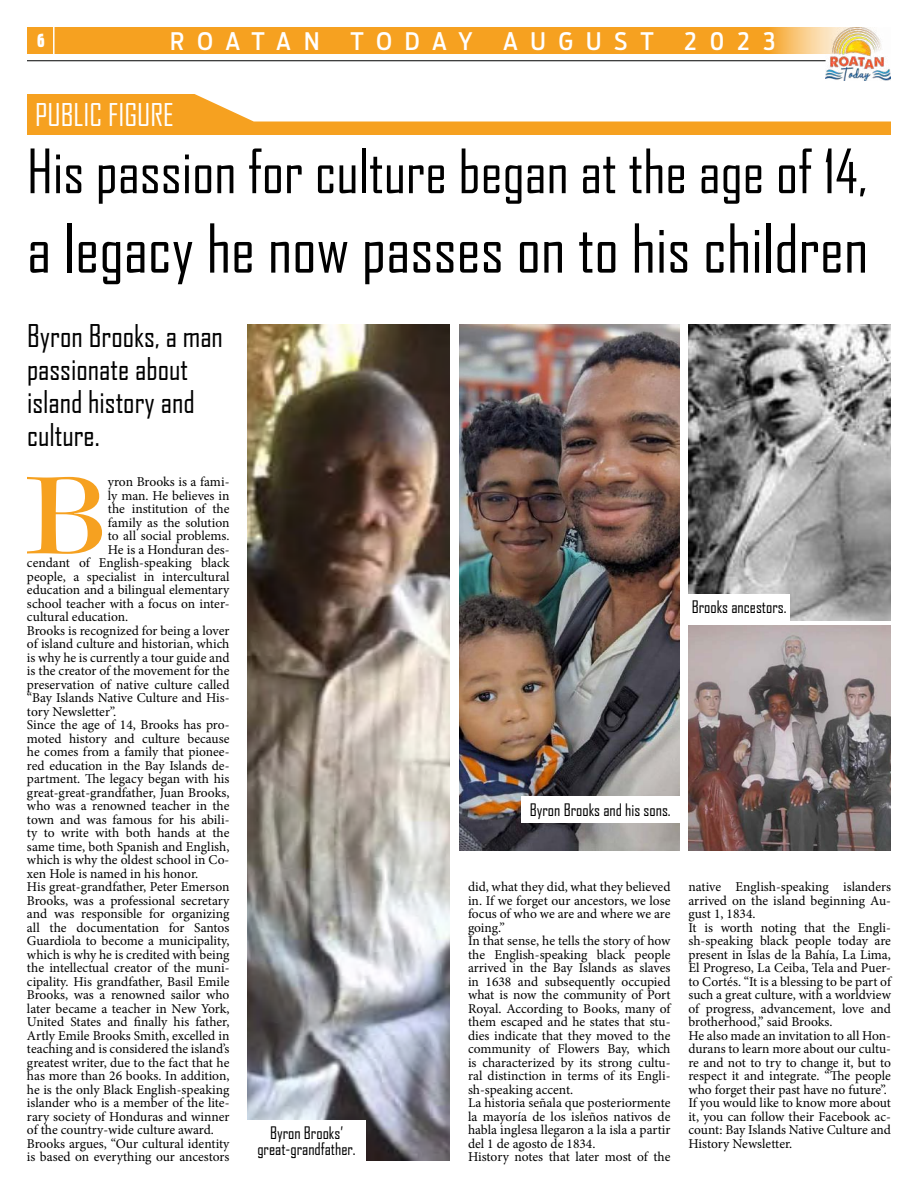
<style>
.page{position:relative;width:918px;height:1188px;background:#fff}
.page>*{position:absolute;margin:0;border:0;box-sizing:border-box;transform-origin:0 0}
.t1{font:113.7px "Modern 20 BT Roman B";color:#f6a120}
.t2{font:64.5px "Agency FB";color:#000}
.t3{font:58.5px "Agency FB";color:#000}
.t4{font:30px/33px "Agency FB";color:#000}
.t5{font:30px "Agency FB";color:#fff}
.t6{font:500 condensed 24px "Ford Antenna";letter-spacing:.54em;color:#fff}
.t7{font:18px "Ford Antenna Black Cmp";color:#fff}
.t8{font:16.5px/16.5px "Agency FB";color:#000;text-align:center}
.t9{font:13.5px/13.5px "Minion Pro";letter-spacing:-.005em;color:#000}
</style>
<div class="page">
<div style="left:27px;top:27px;width:864px;height:27px;background:#f6a120"></div>
<hr style="left:53px;top:27px;width:2px;height:27px;background:#fff">
<hr style="left:27px;top:60px;width:799px;height:1px;background:#010202">
<img style="left:826px;top:27px;width:65px;height:54px">
<img style="left:248px;top:324px;width:202px;height:837px">
<img style="left:459px;top:324px;width:221px;height:526px">
<img style="left:688px;top:324px;width:203px;height:296px">
<img style="left:688px;top:625px;width:203px;height:225px">
<div style="left:688px;top:594px;width:102px;height:26px;background:#fff"></div>
<div style="left:521px;top:796px;width:159px;height:28px;background:#fff"></div>
<div style="left:248px;top:1120px;width:118px;height:41px;background:#fff"></div>
<div style="left:27px;top:94px;width:864px;height:41px;background:#f6a120"></div>
<svg style="left:194px;top:94px;width:697px;height:28px;background:#fef9f1"></svg>
<h3 class="t7" style="left:37px;top:25px;width:9px">6</h3>
<h3 class="t6" style="left:170px;top:20px;width:151px">ROATAN</h3>
<h3 class="t6" style="left:350px;top:20px;width:124px">TODAY</h3>
<h3 class="t6" style="left:503px;top:20px;width:152px">AUGUST</h3>
<h3 class="t6" style="left:684px;top:20px;width:92px">2023</h3>
<h3 class="t5" style="left:35px;top:97px;width:140px">PUBLIC FIGURE</h3>
<h3 class="t3" style="left:27px;top:136px;width:842px">His passion for culture began at the age of 14,</h3>
<h2 class="t2" style="left:27px;top:209px;width:843px">a legacy he now passes on to his children</h2>
<h3 class="t4" style="left:27px;top:319px;width:197px">Byron Brooks, a man passionate about island history and culture.</h3>
<h1 class="t1" style="left:25px;top:446px;width:85px">B</h1>
<p class="t9" style="left:108px;top:475px;width:123px">yron Brooks is a fami-</p>
<p class="t9" style="left:108px;top:489px;width:123px">ly man. He believes in</p>
<p class="t9" style="left:108px;top:502px;width:123px">the institution of the</p>
<p class="t9" style="left:108px;top:516px;width:123px">family as the solution</p>
<p class="t9" style="left:108px;top:529px;width:123px">to all social problems.</p>
<p class="t9" style="left:108px;top:543px;width:123px">He is a Honduran des-</p>
<p class="t9" style="left:27px;top:556px;width:204px">cendant of English-speaking black</p>
<p class="t9" style="left:27px;top:570px;width:204px">people, a specialist in intercultural</p>
<p class="t9" style="left:27px;top:583px;width:204px">education and a bilingual elementary</p>
<p class="t9" style="left:27px;top:597px;width:204px">school teacher with a focus on inter-</p>
<p class="t9" style="left:27px;top:610px;width:103px">cultural education.</p>
<p class="t9" style="left:27px;top:624px;width:204px">Brooks is recognized for being a lover</p>
<p class="t9" style="left:27px;top:637px;width:204px">of island culture and historian, which</p>
<p class="t9" style="left:27px;top:651px;width:204px">is why he is currently a tour guide and</p>
<p class="t9" style="left:27px;top:664px;width:204px">is the creator of the movement for the</p>
<p class="t9" style="left:27px;top:678px;width:204px">preservation of native culture called</p>
<p class="t9" style="left:27px;top:691px;width:204px">“Bay Islands Native Culture and His-</p>
<p class="t9" style="left:27px;top:705px;width:91px">tory Newsletter”.</p>
<p class="t9" style="left:27px;top:718px;width:204px">Since the age of 14, Brooks has pro-</p>
<p class="t9" style="left:27px;top:732px;width:204px">moted history and culture because</p>
<p class="t9" style="left:27px;top:745px;width:204px">he comes from a family that pionee-</p>
<p class="t9" style="left:27px;top:759px;width:204px">red education in the Bay Islands de-</p>
<p class="t9" style="left:27px;top:772px;width:204px">partment. The legacy began with his</p>
<p class="t9" style="left:27px;top:786px;width:204px">great-great-grandfather, Juan Brooks,</p>
<p class="t9" style="left:27px;top:799px;width:204px">who was a renowned teacher in the</p>
<p class="t9" style="left:27px;top:813px;width:204px">town and was famous for his abili-</p>
<p class="t9" style="left:27px;top:826px;width:204px">ty to write with both hands at the</p>
<p class="t9" style="left:27px;top:840px;width:204px">same time, both Spanish and English,</p>
<p class="t9" style="left:27px;top:853px;width:204px">which is why the oldest school in Co-</p>
<p class="t9" style="left:27px;top:867px;width:173px">xen Hole is named in his honor.</p>
<p class="t9" style="left:27px;top:880px;width:204px">His great-grandfather, Peter Emerson</p>
<p class="t9" style="left:27px;top:894px;width:204px">Brooks, was a professional secretary</p>
<p class="t9" style="left:27px;top:907px;width:204px">and was responsible for organizing</p>
<p class="t9" style="left:27px;top:921px;width:204px">all the documentation for Santos</p>
<p class="t9" style="left:27px;top:934px;width:204px">Guardiola to become a municipality,</p>
<p class="t9" style="left:27px;top:948px;width:204px">which is why he is credited with being</p>
<p class="t9" style="left:27px;top:961px;width:204px">the intellectual creator of the muni-</p>
<p class="t9" style="left:27px;top:975px;width:204px">cipality. His grandfather, Basil Emile</p>
<p class="t9" style="left:27px;top:988px;width:204px">Brooks, was a renowned sailor who</p>
<p class="t9" style="left:27px;top:1002px;width:204px">later became a teacher in New York,</p>
<p class="t9" style="left:27px;top:1015px;width:204px">United States and finally his father,</p>
<p class="t9" style="left:27px;top:1029px;width:204px">Artly Emile Brooks Smith, excelled in</p>
<p class="t9" style="left:27px;top:1042px;width:204px">teaching and is considered the island’s</p>
<p class="t9" style="left:27px;top:1056px;width:204px">greatest writer, due to the fact that he</p>
<p class="t9" style="left:27px;top:1069px;width:204px">has more than 26 books. In addition,</p>
<p class="t9" style="left:27px;top:1083px;width:204px">he is the only Black English-speaking</p>
<p class="t9" style="left:27px;top:1096px;width:204px">islander who is a member of the lite-</p>
<p class="t9" style="left:27px;top:1110px;width:204px">rary society of Honduras and winner</p>
<p class="t9" style="left:27px;top:1123px;width:188px">of the country-wide culture award.</p>
<p class="t9" style="left:27px;top:1137px;width:204px">Brooks argues, “Our cultural identity</p>
<p class="t9" style="left:27px;top:1150px;width:204px">is based on everything our ancestors</p>
<p class="t8" style="left:257px;top:1124px;width:100px">Byron Brooks’ great-grandfather.</p>
<p class="t8" style="left:692px;top:599px;width:96px">Brooks ancestors.</p>
<p class="t8" style="left:530px;top:802px;width:142px">Byron Brooks and his sons.</p>
<p class="t9" style="left:468px;top:880px;width:204px">did, what they did, what they believed in. If we forget our ancestors, we lose focus of who we are and where we are going.”<br>In that sense, he tells the story of how the English-speaking black people arrived in the Bay Islands as slaves in 1638 and subsequently occupied what is now the community of Port Royal. According to Books, many of them escaped and he states that stu&shy;dies indicate that they moved to the community of Flowers Bay, which is characterized by its strong cultu&shy;ral distinction in terms of its Engli&shy;sh-speaking accent.<br>La historia señala que posteriormente la mayoría de los isleños nativos de habla inglesa llegaron a la isla a partir del 1 de agosto de 1834.<br>History notes that later most of the</p>
<p class="t9" style="left:688px;top:880px;width:204px">native English-speaking islanders arrived on the island beginning Au&shy;gust 1, 1834.<br>It is worth noting that the Engli&shy;sh-speaking black people today are present in Islas de la Bahía, La Lima, El Progreso, La Ceiba, Tela and Puer&shy;to Cortés. “It is a blessing to be part of such a great culture, with a worldview of progress, advancement, love and brotherhood,” said Brooks.<br>He also made an invitation to all Hon&shy;durans to learn more about our cultu&shy;re and not to try to change it, but to respect it and integrate. “The people who forget their past have no future”.<br>If you would like to know more about it, you can follow their Facebook ac&shy;count: Bay Islands Native Culture and History Newsletter.</p>
</div>
